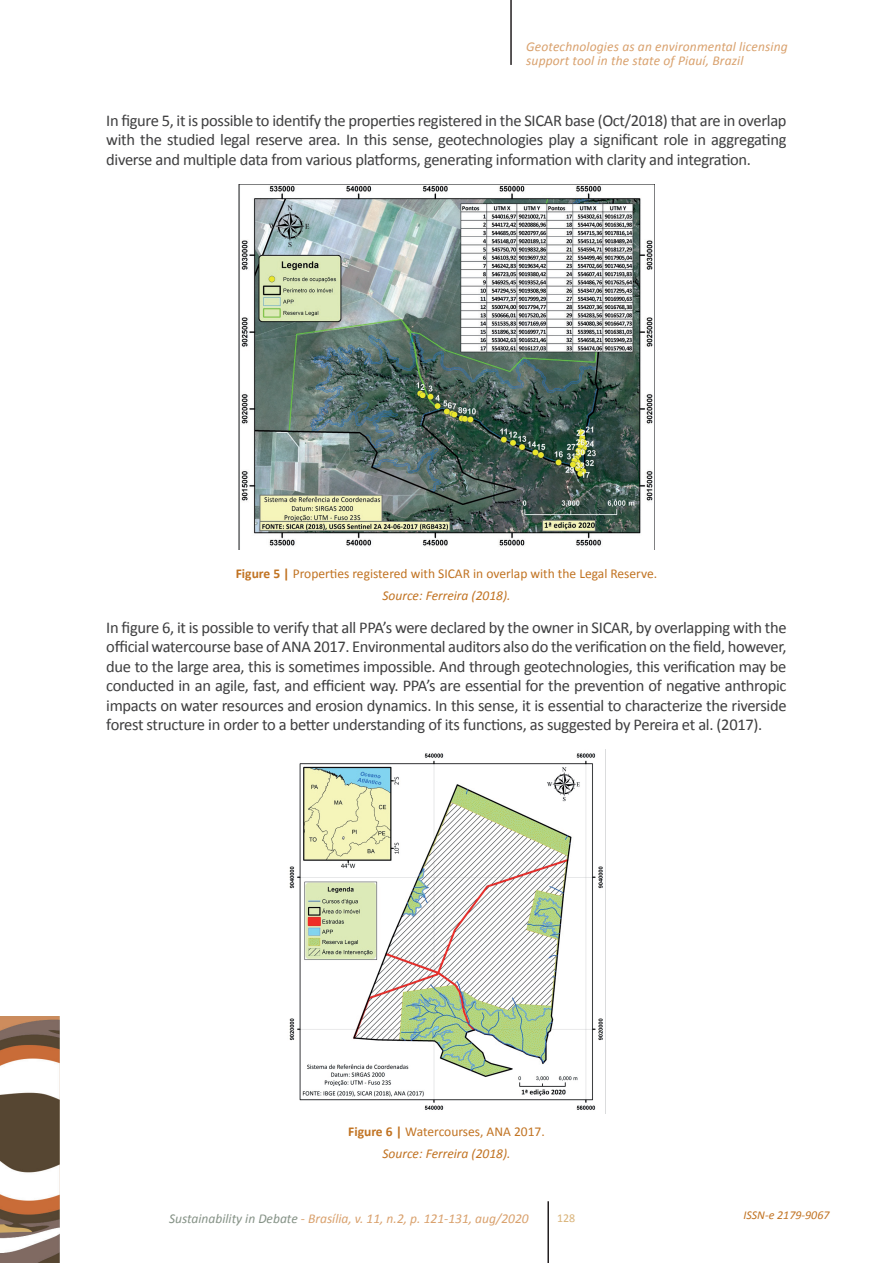
<style>
.page{position:relative;width:893px;height:1263px;background:#fff}
.page>*{position:absolute;margin:0;border:0;box-sizing:border-box;transform-origin:0 0}
.t1{font:16.5px/19.5px "Calibri";letter-spacing:-.02em;color:#3e3e3f;text-align:justify}
.t2{font:italic 13.5px/13.5px "Calibri";letter-spacing:.01em;color:#d9a16d}
.t3{font:13.5px/22px "Calibri";color:#c17322;text-align:center}
.t4{font:italic 13.5px/22px "Calibri";color:#c17322;text-align:center}
.t5{font:italic 12px "Calibri";color:#c17322}
.t6{font:12px "Calibri";color:#d9b379}
.s1{font-weight:700}
.s2{font-style:italic}
.s3{font-weight:700;font-style:normal}
.s4{font-style:normal}
.s5{color:#859286}
</style>
<div class="page">
<hr style="left:510px;top:0;width:2px;height:65px;background:#231f20">
<img style="left:0;top:1016px;width:60px;height:247px">
<hr style="left:547px;top:1201px;width:2px;height:62px;background:#231f20">
<img style="left:238px;top:184px;width:417px;height:365px">
<img style="left:289px;top:753px;width:314px;height:357px">
<p class="t2" style="left:526px;top:40px;width:263px">Geotechnologies as an environmental licensing support tool in the state of Piauí, Brazil</p>
<p class="t1" style="left:106px;top:110px;width:682px">In figure 5, it is possible to identify the properties registered in the SICAR base (Oct/2018) that are in overlap with the studied legal reserve area. In this sense, geotechnologies play a significant role in aggregating diverse and multiple data from various platforms, generating information with clarity and integration.</p>
<p class="t3" style="left:236px;top:562px;width:423px"><span class="s1">Figure 5 |</span> Properties registered with SICAR in overlap with the Legal Reserve.<br><span class="s2">Source: Ferreira (2018).</span></p>
<p class="t1" style="left:106px;top:617px;width:682px">In figure 6, it is possible to verify that all PPA’s were declared by the owner in SICAR, by overlapping with the official watercourse base of ANA 2017. Environmental auditors also do the verification on the field, however, due to the large area, this is sometimes impossible. And through geotechnologies, this verification may be conducted in an agile, fast, and efficient way. PPA’s are essential for the prevention of negative anthropic impacts on water resources and erosion dynamics. In this sense, it is essential to characterize the riverside forest structure in order to a better understanding of its functions, as suggested by Pereira et al. (2017).</p>
<p class="t4" style="left:348px;top:1120px;width:198px"><span class="s3">Figure 6 |</span> <span class="s4">Watercourses, ANA 2017.<br></span>Source: Ferreira (2018).</p>
<p class="t2" style="left:169px;top:1211px;width:361px"><span class="s5">Sustainability in Debate</span> - Brasília, v. 11, n.2, p. 121-131, aug/2020</p>
<p class="t5" style="left:743px;top:1206px;width:88px">ISSN-e 2179-9067</p>
<p class="t6" style="left:557px;top:1209px;width:20px">128</p>
</div>
